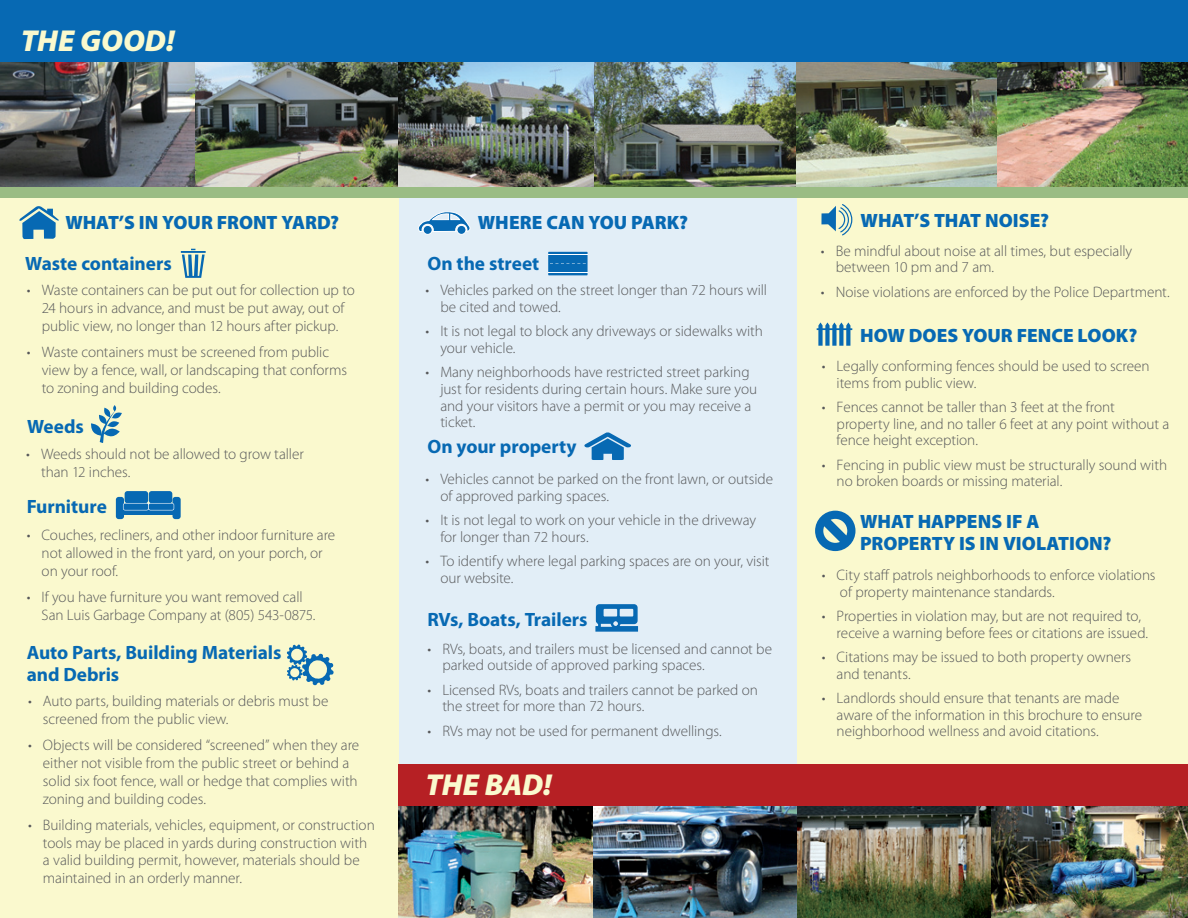
<style>
.page{position:relative;width:1188px;height:918px;background:#fff}
.page>*{position:absolute;margin:0;border:0;box-sizing:border-box;transform-origin:0 0}
.t1{font:italic 900 30.3px "Myriad Pro";letter-spacing:-.005em;color:#faf9ce}
.t2{font:900 19.35px/22px "Myriad Pro";color:#0769b3}
.t3{font:700 19.35px/22px "Myriad Pro";letter-spacing:-.005em;color:#0769b3}
.Bullet_11_pt_Myriad{font:300 15.15px/16.5px "Myriad Pro";letter-spacing:-.005em;color:#57585a}
</style>
<div class="page">
<div style="left:792px;top:194px;width:396px;height:600px;background:#faf9ce"></div>
<div style="left:398px;top:194px;width:398px;height:599px;background:#e2eef7"></div>
<div style="left:0;top:0;width:398px;height:918px;background:#faf9ce"></div>
<img style="left:398px;top:806px;width:195px;height:112px">
<img style="left:593px;top:806px;width:595px;height:112px">
<img style="left:593px;top:62px;width:387px;height:125px">
<img style="left:980px;top:62px;width:208px;height:125px">
<img style="left:0;top:62px;width:195px;height:125px">
<img style="left:195px;top:62px;width:203px;height:125px">
<img style="left:398px;top:62px;width:195px;height:125px">
<div style="left:815px;top:511px;width:40px;height:40px;background:#0769b3;border-radius:50%"></div>
<svg style="left:823px;top:519px;width:24px;height:24px"></svg>
<svg style="left:817px;top:322px;width:35px;height:24px"></svg>
<svg style="left:821px;top:204px;width:32px;height:32px"></svg>
<div style="left:398px;top:764px;width:790px;height:42px;background:#b62024"></div>
<div style="left:0;top:0;width:1188px;height:62px;background:#0769b3"></div>
<div style="left:0;top:187px;width:1188px;height:10px;background:#9abc84"></div>
<svg style="left:418px;top:211px;width:53px;height:24px"></svg>
<svg style="left:19px;top:206px;width:40px;height:33px"></svg>
<svg style="left:181px;top:249px;width:25px;height:29px"></svg>
<svg style="left:91px;top:405px;width:31px;height:38px"></svg>
<div style="left:116px;top:497px;width:8px;height:22px;background:#0769b3;border-radius:3px"></div>
<div style="left:125px;top:491px;width:23px;height:12px;background:#0769b3;border-radius:3px"></div>
<div style="left:149px;top:491px;width:23px;height:12px;background:#0769b3;border-radius:3px"></div>
<div style="left:173px;top:497px;width:8px;height:22px;background:#0769b3;border-radius:3px"></div>
<div style="left:120px;top:510px;width:56px;height:5px;background:#0769b3"></div>
<svg style="left:123px;top:503px;width:51px;height:7px"></svg>
<div style="left:149px;top:504px;width:25px;height:6px;background:#0769b3"></div>
<div style="left:124px;top:504px;width:24px;height:6px;background:#0769b3"></div>
<svg style="left:287px;top:644px;width:47px;height:41px"></svg>
<svg style="left:584px;top:432px;width:47px;height:28px"></svg>
<svg style="left:595px;top:604px;width:44px;height:28px"></svg>
<div style="left:604px;top:609px;width:13px;height:8px;background:#e2eef7"></div>
<div style="left:620px;top:609px;width:13px;height:8px;background:#e2eef7"></div>
<div style="left:548px;top:252px;width:40px;height:23px;background:#0769b3"></div>
<hr style="left:548px;top:255px;width:40px;height:1px;background:#fff">
<svg style="left:550px;top:263px;width:36px;height:1px"></svg>
<hr style="left:548px;top:272px;width:40px;height:1px;background:#fff">
<p class="t1" style="left:21px;top:21px;width:155px">THE GOOD!</p>
<p class="t2" style="left:65px;top:210px;width:275px">WHAT’S IN YOUR FRONT YARD?</p>
<p class="t2" style="left:861px;top:209px;width:190px">WHAT’S THAT NOISE?</p>
<p class="Bullet_11_pt_Myriad" style="left:836px;top:242px;width:298px;text-indent:-15px">• Be mindful about noise at all times, but especially between 10 pm and 7 am.</p>
<p class="Bullet_11_pt_Myriad" style="left:821px;top:283px;width:350px">• Noise violations are enforced by the Police Department.</p>
<p class="t2" style="left:860px;top:323px;width:279px">HOW DOES YOUR FENCE LOOK?</p>
<p class="Bullet_11_pt_Myriad" style="left:837px;top:358px;width:315px;text-indent:-15px">• Legally conforming fences should be used to screen items from public view.</p>
<p class="Bullet_11_pt_Myriad" style="left:837px;top:399px;width:334px;text-indent:-15px">• Fences cannot be taller than 3 feet at the front property line, and no taller 6 feet at any point without a fence height exception.</p>
<p class="Bullet_11_pt_Myriad" style="left:837px;top:456px;width:332px;text-indent:-15px">• Fencing in public view must be structurally sound with no broken boards or missing material.</p>
<p class="t2" style="left:860px;top:510px;width:253px">WHAT HAPPENS IF A<br>PROPERTY IS IN VIOLATION?</p>
<p class="Bullet_11_pt_Myriad" style="left:840px;top:567px;width:317px;text-indent:-18px">• City staff patrols neighborhoods to enforce violations of property maintenance standards.</p>
<p class="Bullet_11_pt_Myriad" style="left:837px;top:608px;width:313px;text-indent:-15px">• Properties in violation may, but are not required to, receive a warning before fees or citations are issued.</p>
<p class="Bullet_11_pt_Myriad" style="left:837px;top:649px;width:296px;text-indent:-15px">• Citations may be issued to both property owners and tenants.</p>
<p class="Bullet_11_pt_Myriad" style="left:837px;top:690px;width:307px;text-indent:-15px">• Landlords should ensure that tenants are made aware of the information in this brochure to ensure neighborhood wellness and avoid citations.</p>
<p class="t1" style="left:425px;top:765px;width:128px">THE BAD!</p>
<p class="t2" style="left:478px;top:210px;width:212px">WHERE CAN YOU PARK?</p>
<p class="t3" style="left:427px;top:252px;width:113px">On the street</p>
<p class="t3" style="left:25px;top:252px;width:148px">Waste containers</p>
<p class="Bullet_11_pt_Myriad" style="left:27px;top:281px;width:329px;line-height:18px;text-align:center">• Waste containers can be put out for collection up to<br>24 hours in advance, and must be put away, out of public view, no longer than 12 hours after pickup.</p>
<p class="Bullet_11_pt_Myriad" style="left:42px;top:343px;width:307px;line-height:18px;text-indent:-15px">• Waste containers must be screened from public view by a fence, wall, or landscaping that conforms to zoning and building codes.</p>
<p class="Bullet_11_pt_Myriad" style="left:440px;top:282px;width:328px;text-indent:-15px">• Vehicles parked on the street longer than 72 hours will be cited and towed.</p>
<p class="Bullet_11_pt_Myriad" style="left:440px;top:323px;width:324px;text-indent:-15px">• It is not legal to block any driveways or sidewalks with your vehicle.</p>
<p class="Bullet_11_pt_Myriad" style="left:440px;top:364px;width:318px;text-indent:-15px">• Many neighborhoods have restricted street parking just for residents during certain hours. Make sure you and your visitors have a permit or you may receive a ticket.</p>
<p class="t3" style="left:27px;top:415px;width:58px">Weeds</p>
<p class="t3" style="left:427px;top:435px;width:151px">On your property</p>
<p class="Bullet_11_pt_Myriad" style="left:41px;top:445px;width:264px;line-height:18px;text-indent:-15px">• Weeds should not be allowed to grow taller than 12 inches.</p>
<p class="Bullet_11_pt_Myriad" style="left:440px;top:471px;width:334px;text-indent:-15px">• Vehicles cannot be parked on the front lawn, or outside of approved parking spaces.</p>
<p class="Bullet_11_pt_Myriad" style="left:440px;top:512px;width:317px;text-indent:-15px">• It is not legal to work on your vehicle in the driveway for longer than 72 hours.</p>
<p class="Bullet_11_pt_Myriad" style="left:440px;top:553px;width:331px;text-indent:-15px">• To identify where legal parking spaces are on your, visit our website.</p>
<p class="t3" style="left:27px;top:495px;width:82px">Furniture</p>
<p class="Bullet_11_pt_Myriad" style="left:42px;top:526px;width:295px;line-height:18px;text-indent:-15px">• Couches, recliners, and other indoor furniture are not allowed in the front yard, on your porch, or on your roof.</p>
<p class="Bullet_11_pt_Myriad" style="left:42px;top:588px;width:275px;line-height:18px;text-indent:-15px">• If you have furniture you want removed call<br>San Luis Garbage Company at (805) 543-0875.</p>
<p class="t3" style="left:427px;top:608px;width:162px">RVs, Boats, Trailers</p>
<p class="Bullet_11_pt_Myriad" style="left:442px;top:640px;width:331px;text-indent:-15px">• RVs, boats, and trailers must be licensed and cannot be parked outside of approved parking spaces.</p>
<p class="Bullet_11_pt_Myriad" style="left:442px;top:681px;width:317px;text-indent:-15px">• Licensed RVs, boats and trailers cannot be parked on the street for more than 72 hours.</p>
<p class="Bullet_11_pt_Myriad" style="left:427px;top:723px;width:296px">• RVs may not be used for permanent dwellings.</p>
<p class="t3" style="left:27px;top:641px;width:256px">Auto Parts, Building Materials and Debris</p>
<p class="Bullet_11_pt_Myriad" style="left:43px;top:692px;width:287px;line-height:18px;text-indent:-15px">• Auto parts, building materials or debris must be screened from the public view.</p>
<p class="Bullet_11_pt_Myriad" style="left:43px;top:736px;width:318px;line-height:18px;text-indent:-15px">• Objects will be considered “screened” when they are either not visible from the public street or behind a solid six foot fence, wall or hedge that complies with zoning and building codes.</p>
<p class="Bullet_11_pt_Myriad" style="left:43px;top:815px;width:333px;line-height:18px;text-indent:-15px">• Building materials, vehicles, equipment, or construction tools may be placed in yards during construction with a valid building permit, however, materials should be maintained in an orderly manner.</p>
</div>
